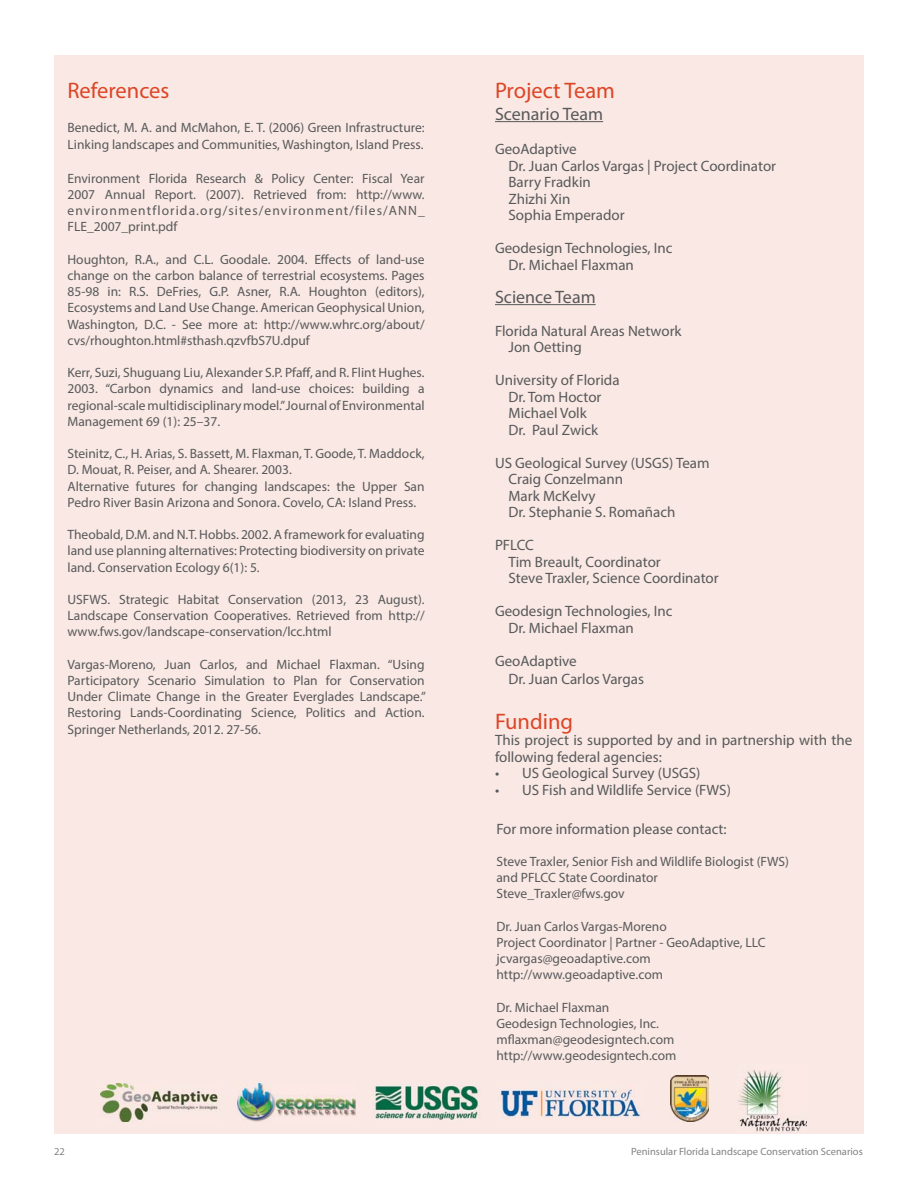
<style>
.page{position:relative;width:918px;height:1188px;background:#fff}
.page>*{position:absolute;margin:0;border:0;box-sizing:border-box;transform-origin:0 0}
.t1{font:22.5px "Myriad Pro";color:#dd4526}
.t2{font:18px "Myriad Pro";color:#58595b}
.t3{font:15px/16.5px "Myriad Pro";color:#58595b}
.t4{font:13.5px/16.2px "Myriad Pro";color:#58595b;text-align:justify}
.t5{font:10.5px "Myriad Pro";color:#808285}
</style>
<div class="page">
<div style="left:55px;top:55px;width:809px;height:1078px;background:#f9e8e3"></div>
<img style="left:374px;top:1085px;width:105px;height:35px">
<img style="left:671px;top:1076px;width:38px;height:46px">
<img style="left:238px;top:1083px;width:118px;height:39px">
<img style="left:101px;top:1083px;width:117px;height:39px">
<hr style="left:495px;top:121px;width:108px;height:1px;background:#58595b">
<hr style="left:495px;top:304px;width:101px;height:1px;background:#58595b">
<img style="left:500px;top:1085px;width:140px;height:33px">
<img style="left:738px;top:1070px;width:69px;height:64px">
<h1 class="t1" style="left:68px;top:82px;width:104px">References</h1>
<p class="t4" style="left:68px;top:121px;width:359px">Benedict, M. A. and McMahon, E. T. (2006) Green Infrastructure:<br>Linking landscapes and Communities, Washington, Island Press.</p>
<p class="t4" style="left:68px;top:171px;width:359px">Environment Florida Research &amp; Policy Center: Fiscal Year 2007 Annual Report. (2007). Retrieved from: http://www. environmentflorida.org/sites/environment/files/ANN_ FLE_2007_print.pdf</p>
<p class="t4" style="left:68px;top:252px;width:359px">Houghton, R.A., and C.L. Goodale. 2004. Effects of land-use change on the carbon balance of terrestrial ecosystems. Pages 85-98 in: R.S. DeFries, G.P. Asner, R.A. Houghton (editors), Ecosystems and Land Use Change. American Geophysical Union, Washington, D.C. - See more at: http://www.whrc.org/about/ cvs/rhoughton.html#sthash.qzvfbS7U.dpuf</p>
<p class="t4" style="left:68px;top:365px;width:359px">Kerr, Suzi, Shuguang Liu, Alexander S.P. Pfaff, and R. Flint Hughes.<br>2003. “Carbon dynamics and land-use choices: building a regional-scale multidisciplinary model.” Journal of Environmental Management 69 (1): 25–37.</p>
<p class="t4" style="left:68px;top:446px;width:359px;text-align:left">Steinitz, C., H. Arias, S. Bassett, M. Flaxman, T. Goode, T. Maddock, D. Mouat, R. Peiser, and A. Shearer. 2003.<br>Alternative futures for changing landscapes: the Upper San Pedro River Basin Arizona and Sonora. Covelo, CA: Island Press.</p>
<p class="t4" style="left:68px;top:527px;width:359px">Theobald, D.M. and N.T. Hobbs. 2002. A framework for evaluating land use planning alternatives: Protecting biodiversity on private land. Conservation Ecology 6(1): 5.</p>
<p class="t4" style="left:68px;top:592px;width:359px">USFWS. Strategic Habitat Conservation (2013, 23 August).<br>Landscape Conservation Cooperatives. Retrieved from http:// www.fws.gov/landscape-conservation/lcc.html</p>
<p class="t4" style="left:68px;top:657px;width:360px">Vargas-Moreno, Juan Carlos, and Michael Flaxman. “Using Participatory Scenario Simulation to Plan for Conservation Under Climate Change in the Greater Everglades Landscape.” Restoring Lands-Coordinating Science, Politics and Action.<br>Springer Netherlands, 2012. 27-56.</p>
<h1 class="t1" style="left:495px;top:82px;width:121px">Project Team</h1>
<h2 class="t2" style="left:495px;top:107px;width:110px">Scenario Team</h2>
<p class="t3" style="left:509px;top:142px;width:269px;text-indent:-14px">GeoAdaptive<br>Dr. Juan Carlos Vargas | Project Coordinator<br>Barry Fradkin<br>Zhizhi Xin<br>Sophia Emperador</p>
<p class="t3" style="left:509px;top:241px;width:166px;text-indent:-14px">Geodesign Technologies, Inc<br>Dr. Michael Flaxman</p>
<h2 class="t2" style="left:495px;top:290px;width:102px">Science Team</h2>
<p class="t3" style="left:509px;top:324px;width:175px;text-indent:-14px">Florida Natural Areas Network<br>Jon Oetting</p>
<p class="t3" style="left:509px;top:373px;width:113px;text-indent:-14px">University of Florida<br>Dr. Tom Hoctor<br>Michael Volk<br>Dr. Paul Zwick</p>
<p class="t3" style="left:509px;top:456px;width:203px;text-indent:-14px">US Geological Survey (USGS) Team<br>Craig Conzelmann<br>Mark McKelvy<br>Dr. Stephanie S. Romañach</p>
<p class="t3" style="left:509px;top:538px;width:212px;text-indent:-14px">PFLCC<br>Tim Breault, Coordinator<br>Steve Traxler, Science Coordinator</p>
<p class="t3" style="left:509px;top:604px;width:166px;text-indent:-14px">Geodesign Technologies, Inc<br>Dr. Michael Flaxman</p>
<p class="t3" style="left:509px;top:653px;width:137px;line-height:18px;text-indent:-14px">GeoAdaptive<br>Dr. Juan Carlos Vargas</p>
<h1 class="t1" style="left:495px;top:713px;width:80px">Funding</h1>
<p class="t3" style="left:495px;top:733px;width:359px">This project is supported by and in partnership with the following federal agencies:</p>
<p class="t3" style="left:495px;top:766px;width:207px">• US Geological Survey (USGS)</p>
<p class="t3" style="left:495px;top:783px;width:237px">• US Fish and Wildlife Service (FWS)</p>
<p class="t3" style="left:496px;top:821px;width:232px">For more information please contact:</p>
<p class="t4" style="left:496px;top:854px;width:294px;text-align:left">Steve Traxler, Senior Fish and Wildlife Biologist (FWS) and PFLCC State Coordinator<br>Steve_Traxler@fws.gov</p>
<p class="t4" style="left:496px;top:919px;width:271px;text-align:left">Dr. Juan Carlos Vargas-Moreno<br>Project Coordinator | Partner - GeoAdaptive, LLC jcvargas@geoadaptive.com http://www.geoadaptive.com</p>
<p class="t4" style="left:496px;top:1000px;width:182px;text-align:left">Dr. Michael Flaxman<br>Geodesign Technologies, Inc. mflaxman@geodesigntech.com http://www.geodesigntech.com</p>
<p class="t5" style="left:54px;top:1148px;width:12px">22</p>
<p class="t5" style="left:631px;top:1148px;width:233px">Peninsular Florida Landscape Conservation Scenarios</p>
</div>
